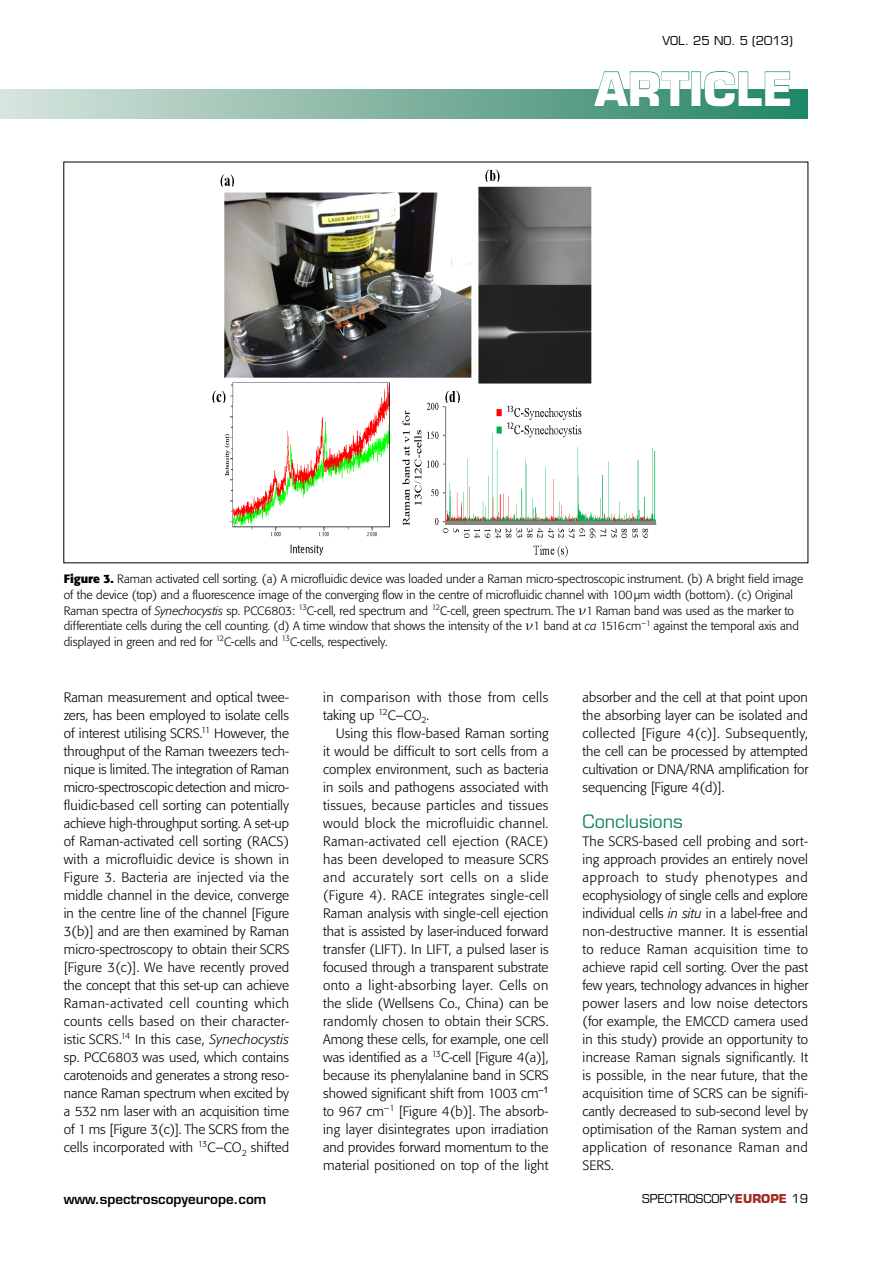
<style>
.page{position:relative;width:893px;height:1263px;background:#fff}
.page>*{position:absolute;margin:0;border:0;box-sizing:border-box;transform-origin:0 0}
.t1{font:700 45px "Eurostile";color:#fff}
.t2{font:18px "Eurostile";color:#168768}
.t3{font:300 13.5px/18px "Formata BQ";letter-spacing:.01em;color:#000;text-align:justify}
.t4{font:300 13.5px/18px "Formata BQ";letter-spacing:.035em;color:#000}
.t5{font:600 13.5px "Eurostile";color:#000}
.t6{font:300 12px/15.8px "Formata BQ";color:#000}
.t7{font:12px "Eurostile";color:#000}
.s1{font-weight:700}
.s2{font-style:italic}
.s3{font-weight:700;color:#a42d26}
</style>
<div class="page">
<div style="left:0;top:89px;width:808px;height:29px;background:linear-gradient(to right,#dae4dc,#248465)"></div>
<svg style="left:593px;top:71px;width:96px;height:35px"></svg>
<div style="left:691px;top:72px;width:10px;height:34px;border:1px solid #168768"></div>
<svg style="left:704px;top:71px;width:87px;height:36px"></svg>
<img style="left:212px;top:169px;width:445px;height:389px">
<p class="t7" style="left:662px;top:33px;width:132px">VOL. 25 NO. 5 (2013)</p>
<h1 class="t1" style="left:595px;top:61px;width:200px">ARTICLE</h1>
<p class="t6" style="left:64px;top:571px;width:741px"><span class="s1">Figure 3.</span> Raman activated cell sorting. (a) A microfluidic device was loaded under a Raman micro-spectroscopic instrument. (b) A bright field image of the device (top) and a fluorescence image of the converging flow in the centre of microfluidic channel with 100µm width (bottom). (c) Original Raman spectra of <span class="s2">Synechocystis</span> sp. PCC6803: <sup>13</sup>C-cell, red spectrum and <sup>12</sup>C-cell, green spectrum. The ■1 Raman band was used as the marker to differentiate cells during the cell counting. (d) A time window that shows the intensity of the ■1 band at <span class="s2">ca</span> 1516cm<sup>–1</sup> against the temporal axis and displayed in green and red for <sup>12</sup>C-cells and <sup>13</sup>C-cells, respectively.</p>
<p class="t3" style="left:64px;top:688px;width:227px">Raman measurement and optical twee&shy;zers, has been employed to isolate cells of interest utilising SCRS.<sup>11</sup> However, the throughput of the Raman tweezers tech&shy;nique is limited. The integration of Raman micro-spectroscopic detection and micro&shy;fluidic-based cell sorting can potentially achieve high-throughput sorting. A set-up of Raman-activated cell sorting (RACS) with a microfluidic device is shown in Figure 3. Bacteria are injected via the middle channel in the device, converge in the centre line of the channel [Figure 3(b)] and are then examined by Raman micro-spectroscopy to obtain their SCRS [Figure 3(c)]. We have recently proved the concept that this set-up can achieve Raman-activated cell counting which counts cells based on their character&shy;istic SCRS.<sup>14</sup> In this case, <span class="s2">Synechocystis </span>sp. PCC6803 was used, which contains carotenoids and generates a strong reso&shy;nance Raman spectrum when excited by a 532 nm laser with an acquisition time of 1 ms [Figure 3(c)]. The SCRS from the cells incorporated with <sup>13</sup>C–CO<sub>2</sub> shifted</p>
<p class="t4" style="left:323px;top:688px;width:227px">in comparison with those from cells taking up <sup>12</sup>C–CO<sub>2</sub>.</p>
<p class="t3" style="left:323px;top:724px;width:227px;text-indent:13px">Using this flow-based Raman sorting it would be difficult to sort cells from a complex environment, such as bacteria in soils and pathogens associated with tissues, because particles and tissues would block the microfluidic channel.<br>Raman-activated cell ejection (RACE) has been developed to measure SCRS and accurately sort cells on a slide (Figure 4). RACE integrates single-cell Raman analysis with single-cell ejection that is assisted by laser-induced forward transfer (LIFT). In LIFT, a pulsed laser is focused through a transparent substrate onto a light-absorbing layer. Cells on the slide (Wellsens Co., China) can be randomly chosen to obtain their SCRS.<br>Among these cells, for example, one cell was identified as a <sup>13</sup>C-cell [Figure 4(a)], because its phenylalanine band in SCRS showed significant shift from 1003 cm<sup>–1 </sup>to 967 cm<sup>–1</sup> [Figure 4(b)]. The absorb&shy;ing layer disintegrates upon irradiation and provides forward momentum to the material positioned on top of the light</p>
<p class="t5" style="left:64px;top:1190px;width:204px">www.spectroscopyeurope.com</p>
<p class="t3" style="left:583px;top:688px;width:227px">absorber and the cell at that point upon the absorbing layer can be isolated and collected [Figure 4(c)]. Subsequently, the cell can be processed by attempted cultivation or DNA/RNA amplification for sequencing [Figure 4(d)].</p>
<h2 class="t2" style="left:583px;top:811px;width:102px">Conclusions</h2>
<p class="t3" style="left:583px;top:832px;width:227px">The SCRS-based cell probing and sort&shy;ing approach provides an entirely novel approach to study phenotypes and ecophysiology of single cells and explore individual cells <span class="s2">in situ</span> in a label-free and non-destructive manner. It is essential to reduce Raman acquisition time to achieve rapid cell sorting. Over the past few years, technology advances in higher power lasers and low noise detectors (for example, the EMCCD camera used in this study) provide an opportunity to increase Raman signals significantly. It is possible, in the near future, that the acquisition time of SCRS can be signifi&shy;cantly decreased to sub-second level by optimisation of the Raman system and application of resonance Raman and SERS.</p>
<p class="t7" style="left:642px;top:1191px;width:167px">SPECTROSCOPY<span class="s3">EUROPE</span> 19</p>
</div>
